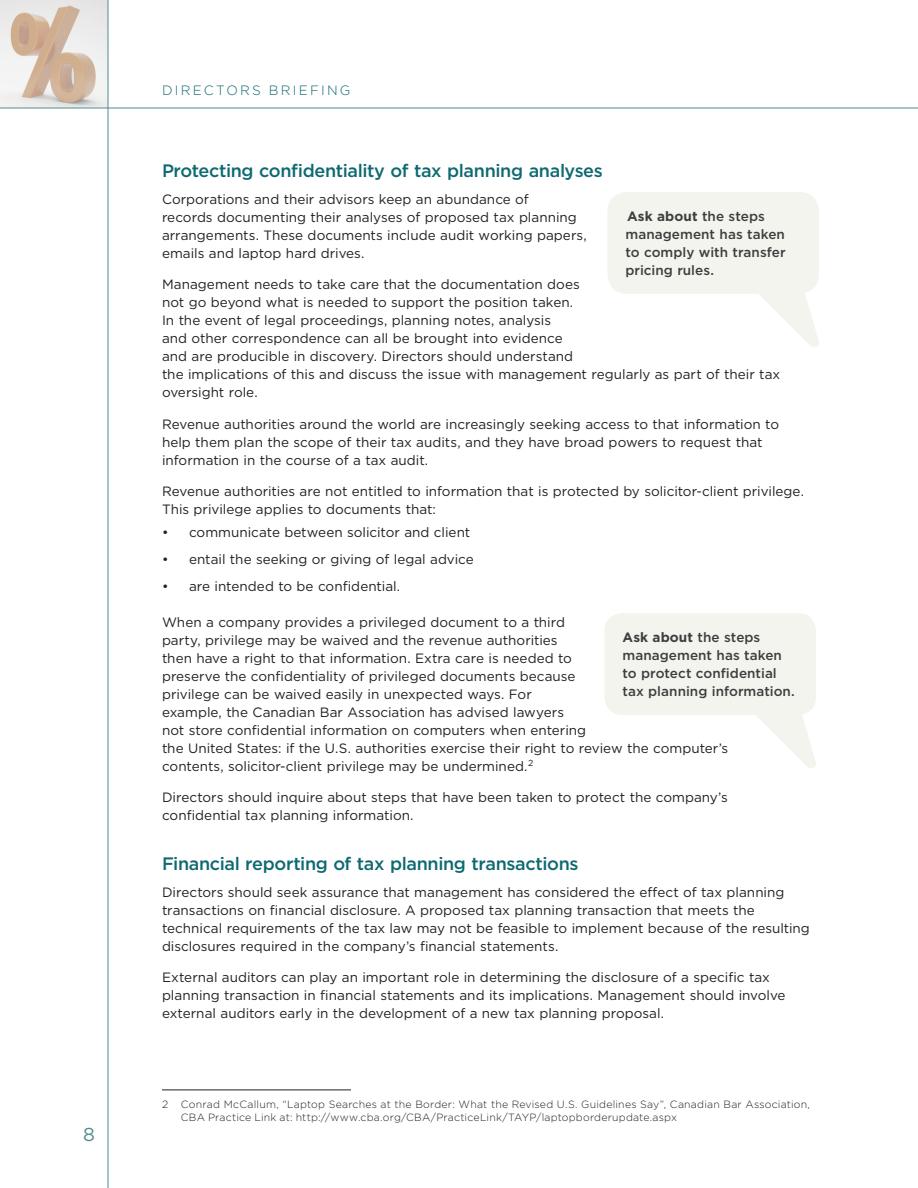
<style>
.page{position:relative;width:918px;height:1188px;background:#fff}
.page>*{position:absolute;margin:0;border:0;box-sizing:border-box;transform-origin:0 0}
.t1{font:18.75px "Gotham";color:#538b8d}
.t2{font:500 18px "Gotham";letter-spacing:-.02em;color:#0e6971}
.t3{font:13.5px/18px "Gotham";color:#231f20}
.t4{font:500 13.5px/18px "Gotham";letter-spacing:.005em;color:#3e3e3f}
.t5{font:300 13.5px "Gotham";color:#0e6971}
.t6{font:300 10.5px/12.6px "Gotham";letter-spacing:.02em;color:#231f20}
.s1{font-weight:700}
</style>
<div class="page">
<img style="left:0;top:0;width:108px;height:108px">
<hr style="left:0;top:108px;width:918px;height:1px;background:#538b8d">
<hr style="left:108px;top:0;width:1px;height:1188px;background:#538b8d">
<hr style="left:162px;top:1090px;width:189px;height:1px;background:#231f20">
<div style="left:608px;top:192px;width:211px;height:102px;background:#f3f4ed;border-radius:20px"></div>
<svg style="left:759px;top:293px;width:60px;height:54px"></svg>
<div style="left:604px;top:613px;width:212px;height:102px;background:#f3f4ed;border-radius:18px"></div>
<svg style="left:756px;top:715px;width:60px;height:53px"></svg>
<h1 class="t1" style="left:83px;top:1122px;width:13px">8</h1>
<p class="t5" style="left:162px;top:82px;width:11px">DIRE</p>
<p class="t5" style="left:204px;top:82px;width:25px">CTORS</p>
<p class="t5" style="left:269px;top:82px;width:22px">BRIEFI</p>
<p class="t5" style="left:327px;top:82px;width:23px">NG</p>
<h2 class="t2" style="left:162px;top:159px;width:442px">Protecting confidentiality of tax planning analyses</h2>
<p class="t3" style="left:162px;top:190px;width:426px">Corporations and their advisors keep an abundance of<br>records documenting their analyses of proposed tax planning arrangements. These documents include audit working papers, emails and laptop hard drives.</p>
<p class="t3" style="left:162px;top:275px;width:620px">Management needs to take care that the documentation does<br>not go beyond what is needed to support the position taken.<br>In the event of legal proceedings, planning notes, analysis<br>and other correspondence can all be brought into evidence<br>and are producible in discovery. Directors should understand<br>the implications of this and discuss the issue with management regularly as part of their tax oversight role.</p>
<p class="t3" style="left:162px;top:415px;width:619px">Revenue authorities around the world are increasingly seeking access to that information to help them plan the scope of their tax audits, and they have broad powers to request that information in the course of a tax audit.</p>
<p class="t3" style="left:162px;top:482px;width:644px">Revenue authorities are not entitled to information that is protected by solicitor-client privilege.<br>This privilege applies to documents that:</p>
<p class="t3" style="left:162px;top:523px;width:310px">• communicate between solicitor and client</p>
<p class="t3" style="left:162px;top:550px;width:313px">• entail the seeking or giving of legal advice</p>
<p class="t3" style="left:162px;top:577px;width:240px">• are intended to be confidential.</p>
<p class="t3" style="left:162px;top:613px;width:568px">When a company provides a privileged document to a third<br>party, privilege may be waived and the revenue authorities<br>then have a right to that information. Extra care is needed to<br>preserve the confidentiality of privileged documents because<br>privilege can be waived easily in unexpected ways. For<br>example, the Canadian Bar Association has advised lawyers<br>not store confidential information on computers when entering<br>the United States: if the U.S. authorities exercise their right to review the computer’s contents, solicitor-client privilege may be undermined.<sup>2</sup></p>
<p class="t3" style="left:162px;top:788px;width:567px">Directors should inquire about steps that have been taken to protect the company’s confidential tax planning information.</p>
<h2 class="t2" style="left:162px;top:852px;width:418px">Financial reporting of tax planning transactions</h2>
<p class="t3" style="left:162px;top:883px;width:649px">Directors should seek assurance that management has considered the effect of tax planning transactions on financial disclosure. A proposed tax planning transaction that meets the technical requirements of the tax law may not be feasible to implement because of the resulting disclosures required in the company’s financial statements.</p>
<p class="t3" style="left:162px;top:968px;width:625px">External auditors can play an important role in determining the disclosure of a specific tax planning transaction in financial statements and its implications. Management should involve external auditors early in the development of a new tax planning proposal.</p>
<p class="t4" style="left:626px;top:207px;width:162px"><span class="s1">Ask about</span> the steps management has taken to comply with transfer pricing rules.</p>
<p class="t4" style="left:622px;top:628px;width:172px"><span class="s1">Ask about</span> the steps management has taken to protect confidential tax planning information.</p>
<p class="t6" style="left:181px;top:1098px;width:631px;text-indent:-19px">2 Conrad McCallum, “Laptop Searches at the Border: What the Revised U.S. G uidelines Say”, Canadian Bar Association,<br>CBA Practice Link at: http://www.cba.org/CBA/PracticeLink/TAYP/laptopborderupdate.aspx</p>
</div>
